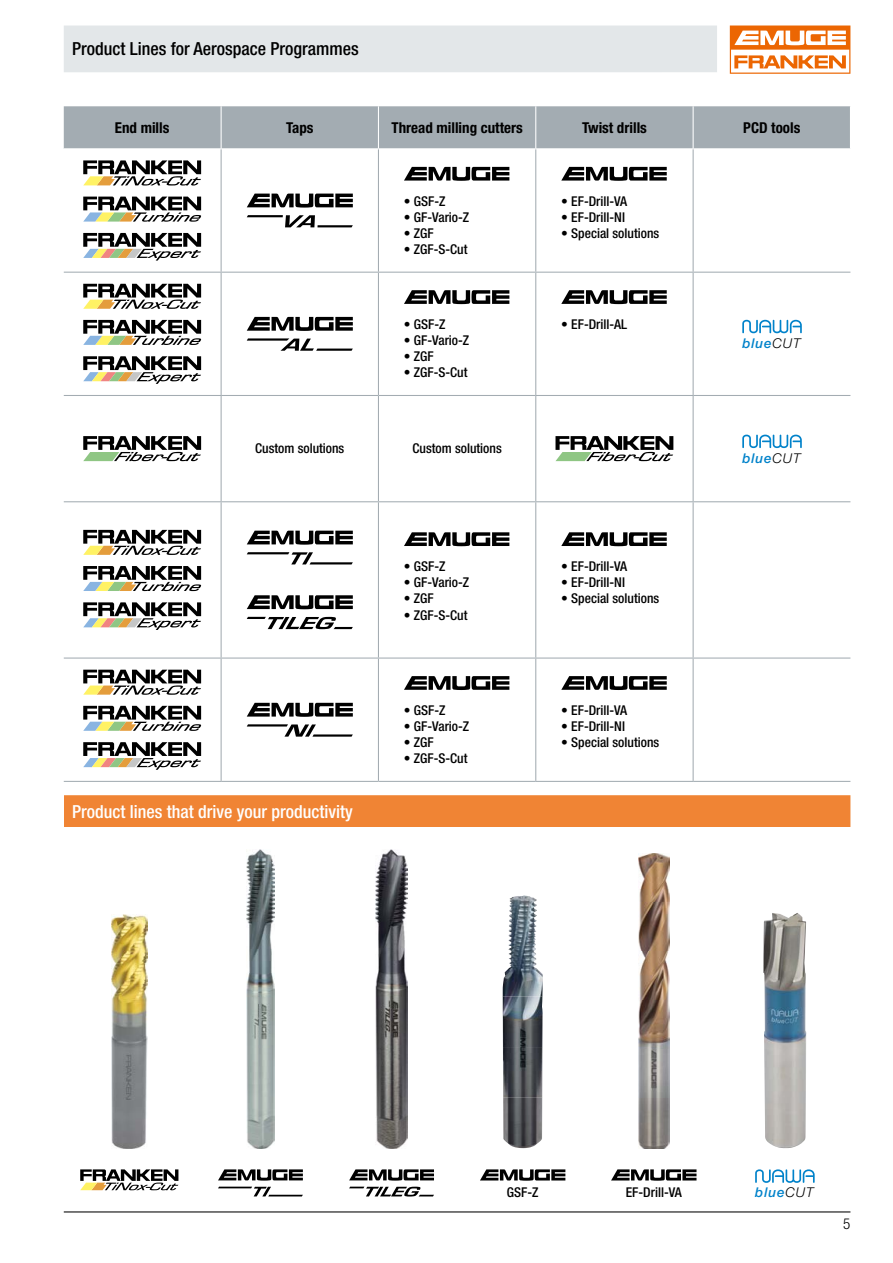
<style>
.page{position:relative;width:893px;height:1263px;background:#fff}
.page>*{position:absolute;margin:0;border:0;box-sizing:border-box;transform-origin:0 0}
.t1{font:500 condensed 18px "Helvetica Neue LT Pro";color:#fff}
.t2{font:500 condensed 18px "Helvetica Neue LT Pro";color:#000}
.t3{font:700 condensed 15px "Helvetica Neue LT Pro";color:#000}
.t4{font:300 condensed 15px "Helvetica Neue LT Pro";color:#000}
.t5{font:500 condensed 13.5px "Helvetica Neue LT Pro";color:#000}
.t6{font:italic 500 13.5px "Helvetica Neue LT Pro";letter-spacing:.06em;color:#0082ca}
.s1{font-weight:300;color:#000}
</style>
<div class="page">
<div style="left:64px;top:26px;width:653px;height:46px;background:#e3e7e9"></div>
<svg style="left:730px;top:26px;width:120px;height:48px"></svg>
<hr style="left:64px;top:1211px;width:786px;height:1px;background:#000">
<div style="left:64px;top:106px;width:786px;height:42px;background:#a3acb2"></div>
<hr style="left:535px;top:106px;width:1px;height:42px;background:#fff">
<hr style="left:693px;top:106px;width:1px;height:42px;background:#fff">
<hr style="left:221px;top:106px;width:1px;height:42px;background:#fff">
<hr style="left:378px;top:106px;width:1px;height:42px;background:#fff">
<hr style="left:221px;top:149px;width:1px;height:123px;background:#a3acb2">
<hr style="left:378px;top:149px;width:1px;height:123px;background:#a3acb2">
<hr style="left:535px;top:149px;width:1px;height:123px;background:#a3acb2">
<hr style="left:693px;top:149px;width:1px;height:123px;background:#a3acb2">
<hr style="left:64px;top:272px;width:157px;height:1px;background:#a3acb2">
<hr style="left:221px;top:273px;width:1px;height:122px;background:#a3acb2">
<hr style="left:221px;top:272px;width:157px;height:1px;background:#a3acb2">
<hr style="left:378px;top:273px;width:1px;height:122px;background:#a3acb2">
<hr style="left:378px;top:272px;width:158px;height:1px;background:#a3acb2">
<hr style="left:535px;top:273px;width:1px;height:122px;background:#a3acb2">
<hr style="left:536px;top:272px;width:157px;height:1px;background:#a3acb2">
<hr style="left:693px;top:273px;width:1px;height:122px;background:#a3acb2">
<hr style="left:693px;top:272px;width:157px;height:1px;background:#a3acb2">
<hr style="left:64px;top:395px;width:157px;height:1px;background:#a3acb2">
<hr style="left:221px;top:396px;width:1px;height:105px;background:#a3acb2">
<hr style="left:221px;top:395px;width:157px;height:1px;background:#a3acb2">
<hr style="left:378px;top:396px;width:1px;height:105px;background:#a3acb2">
<hr style="left:378px;top:395px;width:158px;height:1px;background:#a3acb2">
<hr style="left:535px;top:396px;width:1px;height:105px;background:#a3acb2">
<hr style="left:536px;top:395px;width:157px;height:1px;background:#a3acb2">
<hr style="left:693px;top:396px;width:1px;height:105px;background:#a3acb2">
<hr style="left:693px;top:395px;width:157px;height:1px;background:#a3acb2">
<hr style="left:64px;top:501px;width:157px;height:1px;background:#a3acb2">
<hr style="left:221px;top:502px;width:1px;height:155px;background:#a3acb2">
<hr style="left:221px;top:501px;width:157px;height:1px;background:#a3acb2">
<hr style="left:378px;top:502px;width:1px;height:155px;background:#a3acb2">
<hr style="left:378px;top:501px;width:158px;height:1px;background:#a3acb2">
<hr style="left:535px;top:502px;width:1px;height:155px;background:#a3acb2">
<hr style="left:536px;top:501px;width:157px;height:1px;background:#a3acb2">
<hr style="left:693px;top:502px;width:1px;height:155px;background:#a3acb2">
<hr style="left:693px;top:501px;width:157px;height:1px;background:#a3acb2">
<hr style="left:64px;top:657px;width:157px;height:2px;background:#a3acb2">
<hr style="left:64px;top:781px;width:157px;height:1px;background:#a3acb2">
<hr style="left:221px;top:659px;width:1px;height:122px;background:#a3acb2">
<hr style="left:221px;top:657px;width:157px;height:2px;background:#a3acb2">
<hr style="left:221px;top:781px;width:157px;height:1px;background:#a3acb2">
<hr style="left:378px;top:659px;width:1px;height:122px;background:#a3acb2">
<hr style="left:378px;top:657px;width:158px;height:2px;background:#a3acb2">
<hr style="left:536px;top:657px;width:157px;height:2px;background:#a3acb2">
<hr style="left:535px;top:659px;width:1px;height:122px;background:#a3acb2">
<hr style="left:378px;top:781px;width:158px;height:1px;background:#a3acb2">
<hr style="left:536px;top:781px;width:157px;height:1px;background:#a3acb2">
<hr style="left:693px;top:659px;width:1px;height:122px;background:#a3acb2">
<hr style="left:693px;top:657px;width:157px;height:2px;background:#a3acb2">
<hr style="left:693px;top:781px;width:157px;height:1px;background:#a3acb2">
<svg style="left:83px;top:233px;width:118px;height:28px"></svg>
<svg style="left:83px;top:160px;width:118px;height:25px"></svg>
<svg style="left:83px;top:197px;width:118px;height:25px"></svg>
<svg style="left:247px;top:194px;width:106px;height:14px"></svg>
<svg style="left:247px;top:215px;width:106px;height:12px"></svg>
<svg style="left:404px;top:167px;width:105px;height:14px"></svg>
<svg style="left:561px;top:167px;width:106px;height:14px"></svg>
<svg style="left:83px;top:356px;width:118px;height:28px"></svg>
<svg style="left:83px;top:284px;width:118px;height:25px"></svg>
<svg style="left:83px;top:320px;width:118px;height:25px"></svg>
<svg style="left:247px;top:317px;width:106px;height:14px"></svg>
<svg style="left:247px;top:338px;width:106px;height:13px"></svg>
<svg style="left:404px;top:290px;width:105px;height:14px"></svg>
<svg style="left:561px;top:290px;width:106px;height:14px"></svg>
<svg style="left:742px;top:320px;width:60px;height:13px"></svg>
<svg style="left:83px;top:436px;width:118px;height:25px"></svg>
<svg style="left:555px;top:436px;width:118px;height:25px"></svg>
<svg style="left:742px;top:435px;width:60px;height:13px"></svg>
<svg style="left:83px;top:602px;width:118px;height:28px"></svg>
<svg style="left:83px;top:530px;width:118px;height:25px"></svg>
<svg style="left:83px;top:566px;width:118px;height:25px"></svg>
<svg style="left:247px;top:531px;width:106px;height:14px"></svg>
<svg style="left:247px;top:552px;width:106px;height:12px"></svg>
<svg style="left:247px;top:595px;width:106px;height:14px"></svg>
<svg style="left:247px;top:617px;width:106px;height:12px"></svg>
<svg style="left:404px;top:532px;width:105px;height:14px"></svg>
<svg style="left:561px;top:532px;width:106px;height:14px"></svg>
<svg style="left:83px;top:742px;width:118px;height:28px"></svg>
<svg style="left:83px;top:670px;width:118px;height:25px"></svg>
<svg style="left:83px;top:706px;width:118px;height:25px"></svg>
<svg style="left:247px;top:703px;width:106px;height:14px"></svg>
<svg style="left:247px;top:724px;width:106px;height:13px"></svg>
<svg style="left:404px;top:676px;width:105px;height:14px"></svg>
<svg style="left:561px;top:676px;width:106px;height:14px"></svg>
<img style="left:111px;top:915px;width:37px;height:233px">
<img style="left:247px;top:849px;width:27px;height:299px">
<img style="left:376px;top:849px;width:31px;height:299px">
<img style="left:508px;top:896px;width:29px;height:50px">
<img style="left:503px;top:946px;width:40px;height:202px">
<img style="left:639px;top:853px;width:30px;height:295px">
<img style="left:763px;top:913px;width:43px;height:235px">
<svg style="left:80px;top:1169px;width:98px;height:21px"></svg>
<svg style="left:218px;top:1169px;width:85px;height:11px"></svg>
<svg style="left:218px;top:1186px;width:85px;height:10px"></svg>
<svg style="left:349px;top:1169px;width:85px;height:11px"></svg>
<svg style="left:349px;top:1186px;width:85px;height:10px"></svg>
<svg style="left:480px;top:1169px;width:85px;height:12px"></svg>
<svg style="left:611px;top:1169px;width:85px;height:12px"></svg>
<svg style="left:755px;top:1169px;width:60px;height:14px"></svg>
<div style="left:64px;top:795px;width:786px;height:32px;background:#f08434"></div>
<h1 class="t2" style="left:72px;top:38px;width:288px">Product Lines for Aerospace Programmes</h1>
<p class="t3" style="left:115px;top:119px;width:56px">End mills</p>
<p class="t3" style="left:286px;top:119px;width:29px">Taps</p>
<p class="t3" style="left:391px;top:119px;width:133px">Thread milling cutters</p>
<p class="t3" style="left:582px;top:119px;width:66px">Twist drills</p>
<p class="t3" style="left:743px;top:119px;width:59px">PCD tools</p>
<p class="t5" style="left:404px;top:193px;width:43px">• GSF-Z</p>
<p class="t5" style="left:404px;top:209px;width:67px">• GF-Vario-Z</p>
<p class="t5" style="left:404px;top:225px;width:31px">• ZGF</p>
<p class="t5" style="left:404px;top:241px;width:65px">• ZGF-S-Cut</p>
<p class="t5" style="left:404px;top:316px;width:43px">• GSF-Z</p>
<p class="t5" style="left:404px;top:332px;width:67px">• GF-Vario-Z</p>
<p class="t5" style="left:404px;top:348px;width:31px">• ZGF</p>
<p class="t5" style="left:404px;top:365px;width:65px">• ZGF-S-Cut</p>
<p class="t5" style="left:255px;top:441px;width:91px">Custom solutions</p>
<p class="t5" style="left:412px;top:441px;width:91px">Custom solutions</p>
<p class="t5" style="left:404px;top:558px;width:43px">• GSF-Z</p>
<p class="t5" style="left:404px;top:574px;width:67px">• GF-Vario-Z</p>
<p class="t5" style="left:404px;top:590px;width:31px">• ZGF</p>
<p class="t5" style="left:404px;top:607px;width:65px">• ZGF-S-Cut</p>
<h1 class="t1" style="left:72px;top:800px;width:282px">Product lines that drive your productivity</h1>
<p class="t5" style="left:404px;top:702px;width:43px">• GSF-Z</p>
<p class="t5" style="left:404px;top:718px;width:67px">• GF-Vario-Z</p>
<p class="t5" style="left:404px;top:734px;width:31px">• ZGF</p>
<p class="t5" style="left:404px;top:750px;width:65px">• ZGF-S-Cut</p>
<p class="t5" style="left:561px;top:193px;width:67px">• EF-Drill-VA</p>
<p class="t5" style="left:561px;top:209px;width:65px">• EF-Drill-NI</p>
<p class="t5" style="left:561px;top:225px;width:99px">• Special solutions</p>
<p class="t5" style="left:561px;top:316px;width:67px">• EF-Drill-AL</p>
<p class="t5" style="left:561px;top:558px;width:67px">• EF-Drill-VA</p>
<p class="t5" style="left:561px;top:574px;width:65px">• EF-Drill-NI</p>
<p class="t5" style="left:561px;top:590px;width:99px">• Special solutions</p>
<p class="t5" style="left:561px;top:702px;width:67px">• EF-Drill-VA</p>
<p class="t5" style="left:561px;top:718px;width:65px">• EF-Drill-NI</p>
<p class="t5" style="left:561px;top:734px;width:99px">• Special solutions</p>
<p class="t6" style="left:742px;top:335px;width:60px">blue<span class="s1">CUT</span></p>
<p class="t6" style="left:742px;top:450px;width:60px">blue<span class="s1">CUT</span></p>
<p class="t5" style="left:507px;top:1184px;width:33px">GSF-Z</p>
<p class="t5" style="left:626px;top:1184px;width:57px">EF-Drill-VA</p>
<p class="t6" style="left:755px;top:1184px;width:60px">blue<span class="s1">CUT</span></p>
<p class="t4" style="left:843px;top:1215px;width:9px">5</p>
</div>
